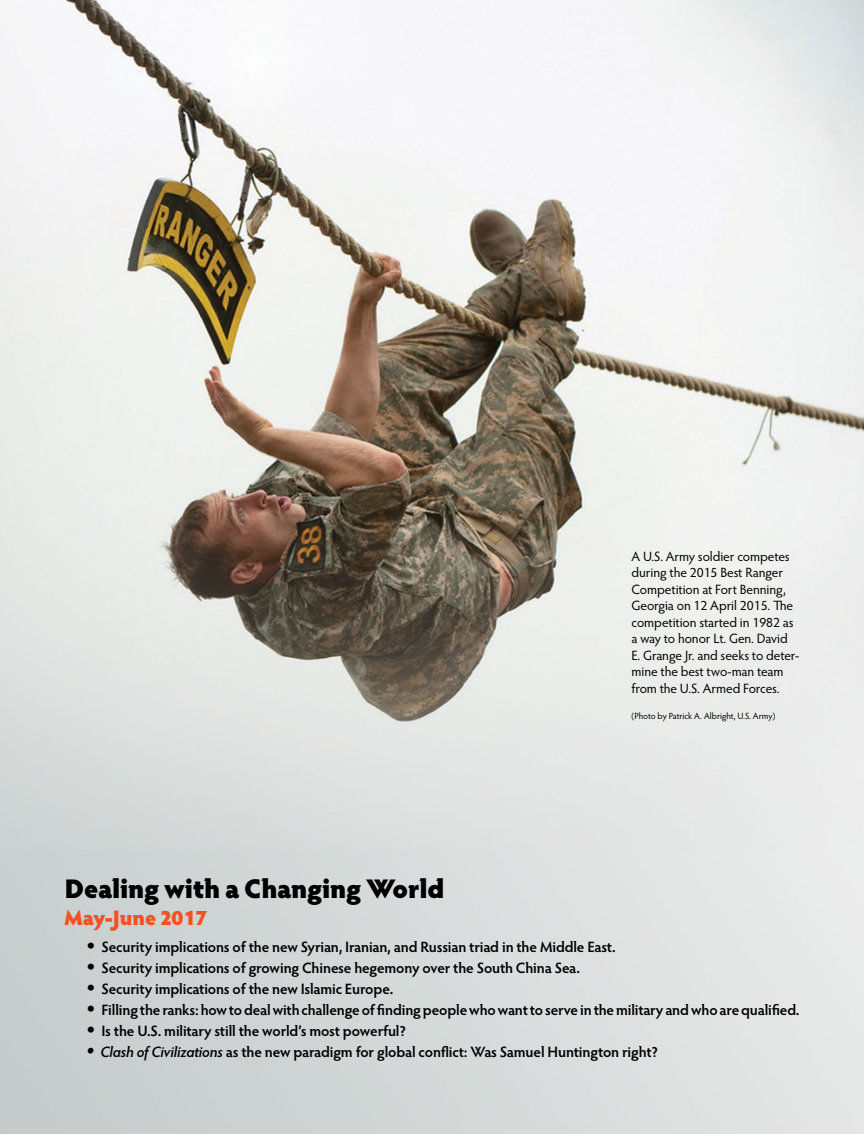
<style>
.page{position:relative;width:864px;height:1134px;background:#fff}
.page>*{position:absolute;margin:0;border:0;box-sizing:border-box;transform-origin:0 0}
.t1{font:900 27px "Hypatia Sans Pro";letter-spacing:-.01em;color:#000}
.t2{font:900 21px "Hypatia Sans Pro";letter-spacing:-.01em;color:#f05323}
.t3{font:600 15px "Hypatia Sans Pro";letter-spacing:-.01em;color:#000}
.t4{font:13.5px/16.5px "Hypatia Sans Pro";letter-spacing:-.005em;color:#000}
.t5{font:9px "Hypatia Sans Pro";letter-spacing:-.005em;color:#000}
.s1{font-size:26.25px}
.s2{font-style:italic;font-size:26.25px}
.s3{font-style:italic}
</style>
<div class="page">
<img style="left:0;top:0;width:864px;height:1134px">
<p class="t4" style="left:632px;top:548px;width:169px">A U.S. Army soldier competes during the 2015 Best Ranger<br>Competition at Fort Benning,<br>Georgia on 12 April 2015. The competition started in 1982 as a way to honor Lt. Gen. David<br>E. Grange Jr. and seeks to deter&shy;mine the best two-man team from the U.S. Armed Forces.</p>
<p class="t5" style="left:632px;top:709px;width:145px">(Photo by Patrick A. Albright, U.S. Army)</p>
<h1 class="t1" style="left:64px;top:868px;width:381px">Dealing with a Changing World</h1>
<h2 class="t2" style="left:64px;top:902px;width:144px">May-June 2017</h2>
<p class="t3" style="left:86px;top:936px;width:532px"><span class="s1">•</span> Security implications of the new Syrian, Iranian, and Russian triad in the Middle East.</p>
<p class="t3" style="left:86px;top:957px;width:496px"><span class="s1">•</span> Security implications of growing Chinese hegemony over the South China Sea.</p>
<p class="t3" style="left:86px;top:978px;width:309px"><span class="s1">•</span> Security implications of the new Islamic Europe.</p>
<p class="t3" style="left:86px;top:999px;width:716px"><span class="s1">•</span> Filling the ranks: how to deal with challenge of finding people who want to serve in the military and who are qualified.</p>
<p class="t3" style="left:86px;top:1020px;width:322px"><span class="s1">•</span> Is the U.S. military still the world’s most powerful?</p>
<p class="t3" style="left:86px;top:1041px;width:574px"><span class="s2">•</span> <span class="s3">Clash of Civilizations</span> as the new paradigm for global conflict: Was Samuel Huntington right?</p>
</div>
